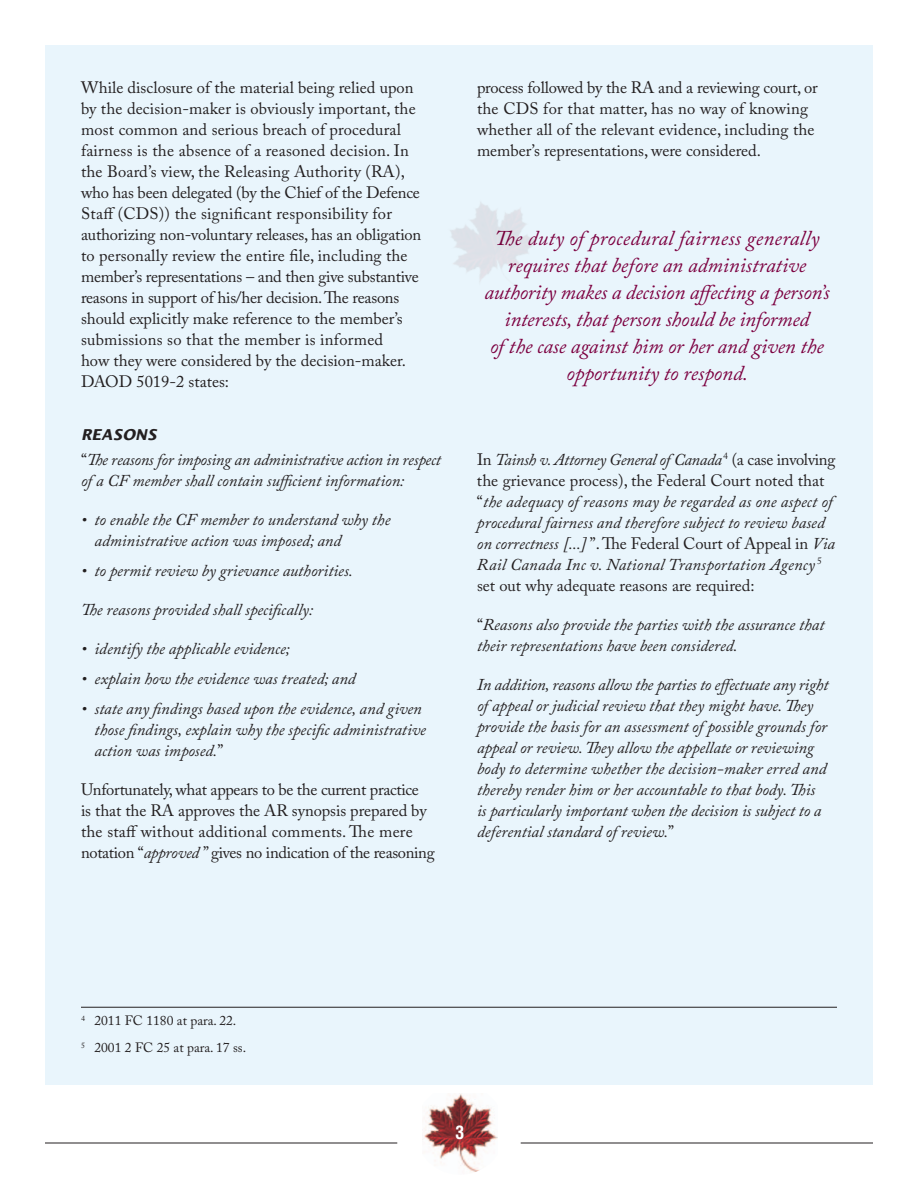
<style>
.page{position:relative;width:918px;height:1188px;background:#fff}
.page>*{position:absolute;margin:0;border:0;box-sizing:border-box;transform-origin:0 0}
.t1{font:italic 21px/27px "Adobe Caslon Pro";letter-spacing:-.005em;color:#7c0040;text-align:center}
.t2{font:700 condensed 18px "Helvetica LT Std";color:#fff}
.t3{font:italic 16.5px/21px "Adobe Caslon Pro";color:#231f20}
.t4{font:16.5px/21px "Adobe Caslon Pro";color:#231f20}
.t5{font:italic 700 15px "Lucida Sans Std";color:#231f20}
.t6{font:13.5px/27px "Adobe Caslon Pro";color:#231f20}
.s1{font-style:normal}
.s2{font-style:italic}
</style>
<div class="page">
<img style="left:424px;top:1094px;width:73px;height:78px">
<hr style="left:45px;top:1143px;width:352px;height:1px;background:#231f20">
<hr style="left:521px;top:1143px;width:352px;height:1px;background:#231f20">
<div style="left:45px;top:45px;width:828px;height:1039px;background:#e9f5fc"></div>
<hr style="left:81px;top:1007px;width:756px;height:1px;background:#231f20">
<p class="t4" style="left:81px;top:77px;width:342px">While disclosure of the material being relied upon by the decision-maker is obviously important, the most common and serious breach of procedural fairness is the absence of a reasoned decision. In the Board’s view, the Releasing Authority (RA), who has been delegated (by the Chief of the Defence Staff (CDS)) the significant responsibility for authorizing non-voluntary releases, has an obligation to personally review the entire file, including the member’s representations – and then give substantive reasons in support of his/her decision. The reasons should explicitly make reference to the member’s submissions so that the member is informed<br>how they were considered by the decision-maker.<br>DAOD 5019-2 states:</p>
<p class="t5" style="left:81px;top:426px;width:77px">REASONS</p>
<p class="t3" style="left:81px;top:449px;width:361px"><span class="s1">“</span>The reasons for imposing an administrative action in respect of a CF member shall contain sufficient information:</p>
<p class="t3" style="left:94px;top:509px;width:297px;text-indent:-13px">• to enable the CF member to understand why the administrative action was imposed; and</p>
<p class="t3" style="left:81px;top:560px;width:273px">• to permit review by grievance authorities.</p>
<p class="t3" style="left:81px;top:599px;width:234px">The reasons provided shall specifically:</p>
<p class="t3" style="left:81px;top:638px;width:211px">• identify the applicable evidence;</p>
<p class="t3" style="left:81px;top:668px;width:276px">• explain how the evidence was treated; and</p>
<p class="t3" style="left:94px;top:698px;width:333px;text-indent:-13px">• state any findings based upon the evidence, and given those findings, explain why the specific administrative action was imposed.<span class="s1">”</span></p>
<p class="t4" style="left:81px;top:779px;width:355px">Unfortunately, what appears to be the current practice<br>is that the RA approves the AR synopsis prepared by the staff without additional comments. The mere notation “<span class="s2">approved</span> ” gives no indication of the reasoning</p>
<p class="t4" style="left:477px;top:77px;width:342px">process followed by the RA and a reviewing court, or the CDS for that matter, has no way of knowing whether all of the relevant evidence, including the member’s representations, were considered.</p>
<p class="t1" style="left:485px;top:224px;width:347px">The duty of procedural fairness generally requires that before an administrative authority makes a decision affecting a person’s interests, that person should be informed<br>of the case against him or her and given the opportunity to respond.</p>
<p class="t3" style="left:477px;top:449px;width:360px"><span class="s1">In</span> Tainsh v. Attorney General of Canada <sup>4</sup> <span class="s1">(a case involving the grievance process), the Federal Court noted that “</span>the adequacy of reasons may be regarded as one aspect of procedural fairness and therefore subject to review based on correctness [...] <span class="s1">”. The Federal Court of Appeal in</span> Via Rail Canada Inc v. National Transportation Agency <sup>5 </sup><span class="s1">set out why adequate reasons are required:</span></p>
<p class="t3" style="left:477px;top:614px;width:349px"><span class="s1">“</span>Reasons also provide the parties with the assurance that their representations have been considered.</p>
<p class="t3" style="left:477px;top:674px;width:353px">In addition, reasons allow the parties to effectuate any right of appeal or judicial review that they might have. They provide the basis for an assessment of possible grounds for appeal or review. They allow the appellate or reviewing body to determine whether the decision-maker erred and thereby render him or her accountable to that body. This is particularly important when the decision is subject to a deferential standard of review.<span class="s1">”</span></p>
<p class="t6" style="left:81px;top:1007px;width:167px"><sup>4</sup> 2011 FC 1180 at para. 22.<br><sup>5</sup> 2001 2 FC 25 at para. 17 ss.</p>
<p class="t2" style="left:455px;top:1121px;width:10px">3</p>
</div>
